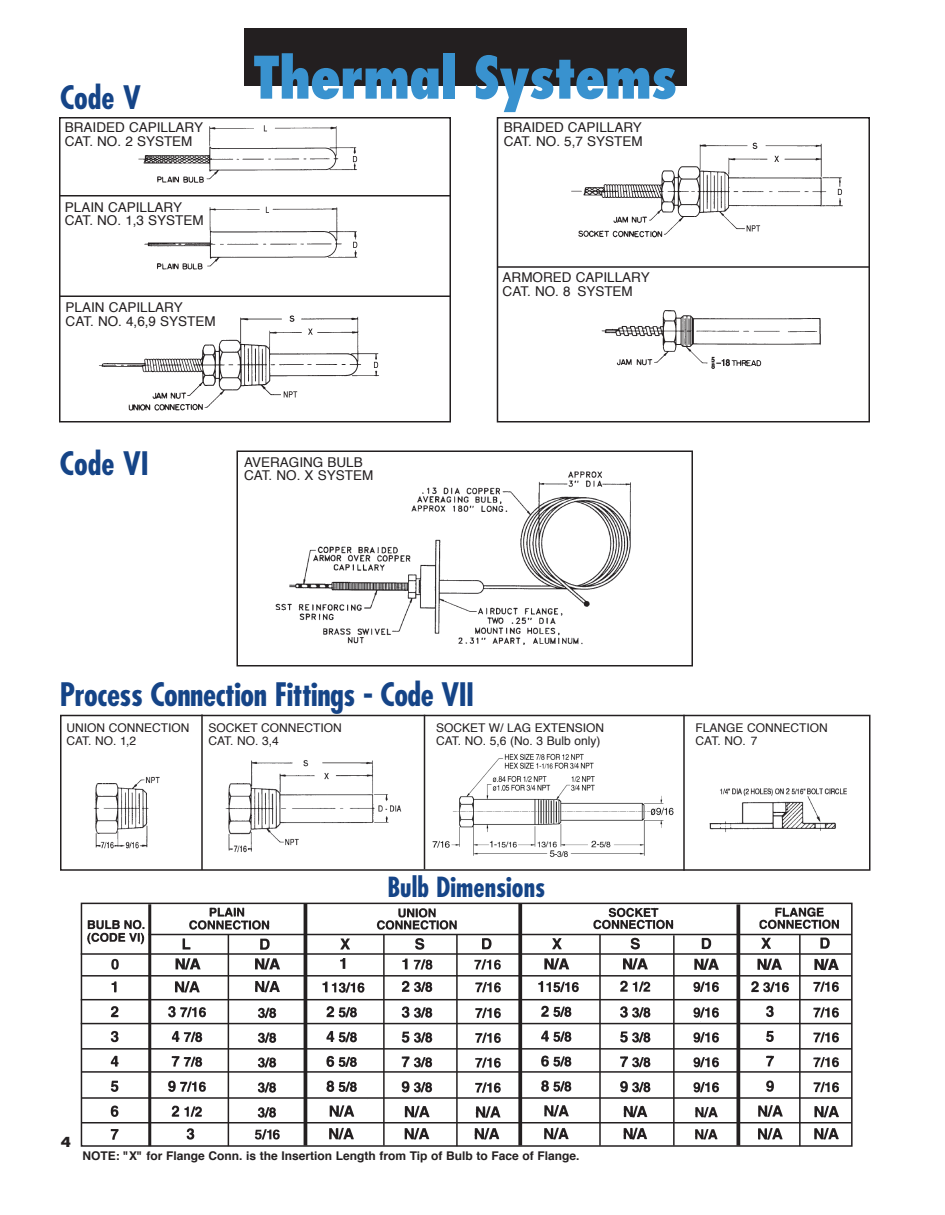
<style>
.page{position:relative;width:945px;height:1215px;background:#fff}
.page>*{position:absolute;margin:0;border:0;box-sizing:border-box;transform-origin:0 0}
.t1{font:800 condensed 57px "Futura";letter-spacing:-.025em;color:#3992cf}
.t2{font:700 condensed 31.5px "Futura";letter-spacing:-.015em;color:#154487}
.t3{font:700 condensed 27px "Futura";color:#154487}
.t4{font:700 15px "Folio";color:#231f20}
.t5{font:13.5px/13.5px "Helvetica";color:#231f20}
.t6{font:12px/13.5px "Helvetica";color:#231f20}
.t7{font:700 12px "Helvetica";color:#231f20}
</style>
<div class="page">
<div style="left:244px;top:28px;width:443px;height:57px;background:#231f20"></div>
<img style="left:62px;top:117px;width:781px;height:306px">
<img style="left:80px;top:906px;width:770px;height:241px">
<img style="left:60px;top:461px;width:810px;height:407px">
<div style="left:237px;top:450px;width:456px;height:216px;border:2px solid #231f20"></div>
<div style="left:60px;top:715px;width:811px;height:156px;border:2px solid #231f20"></div>
<hr style="left:201px;top:714px;width:2px;height:156px;background:#231f20">
<hr style="left:424px;top:715px;width:1px;height:154px;background:#231f20">
<hr style="left:683px;top:715px;width:2px;height:156px;background:#231f20">
<hr style="left:59px;top:195px;width:391px;height:1px;background:#231f20">
<hr style="left:59px;top:296px;width:391px;height:1px;background:#231f20">
<hr style="left:498px;top:266px;width:371px;height:2px;background:#231f20">
<div style="left:59px;top:117px;width:392px;height:306px;border:2px solid #231f20"></div>
<div style="left:497px;top:117px;width:373px;height:306px;border:2px solid #231f20"></div>
<div style="left:81px;top:903px;width:772px;height:244px;border:2px solid #231f20"></div>
<hr style="left:148px;top:904px;width:3px;height:242px;background:#231f20">
<hr style="left:304px;top:904px;width:3px;height:242px;background:#231f20">
<svg style="left:518px;top:904px;width:4px;height:242px"></svg>
<svg style="left:736px;top:904px;width:4px;height:242px"></svg>
<hr style="left:149px;top:934px;width:703px;height:1px;background:#231f20">
<hr style="left:81px;top:953px;width:771px;height:2px;background:#231f20">
<hr style="left:81px;top:975px;width:771px;height:2px;background:#231f20">
<hr style="left:81px;top:999px;width:771px;height:1px;background:#231f20">
<hr style="left:81px;top:1023px;width:771px;height:1px;background:#231f20">
<hr style="left:81px;top:1048px;width:771px;height:2px;background:#231f20">
<hr style="left:81px;top:1071px;width:771px;height:2px;background:#231f20">
<hr style="left:799px;top:935px;width:2px;height:211px;background:#231f20">
<hr style="left:673px;top:935px;width:2px;height:211px;background:#231f20">
<hr style="left:599px;top:935px;width:2px;height:211px;background:#231f20">
<hr style="left:456px;top:935px;width:2px;height:211px;background:#231f20">
<hr style="left:383px;top:934px;width:2px;height:212px;background:#231f20">
<hr style="left:228px;top:935px;width:1px;height:211px;background:#231f20">
<hr style="left:82px;top:1097px;width:770px;height:2px;background:#231f20">
<hr style="left:81px;top:1122px;width:770px;height:2px;background:#231f20">
<div style="left:430px;top:751px;width:249px;height:113px;background:#fff"></div>
<img style="left:432px;top:753px;width:242px;height:104px">
<h2 class="t2" style="left:60px;top:84px;width:82px">Code V</h2>
<p class="t5" style="left:65px;top:122px;width:140px">BRAIDED CAPILLARY<br>CAT. NO. 2 SYSTEM</p>
<p class="t5" style="left:65px;top:201px;width:140px">PLAIN CAPILLARY<br>CAT. NO. 1,3 SYSTEM</p>
<p class="t5" style="left:66px;top:302px;width:152px">PLAIN CAPILLARY<br>CAT. NO. 4,6,9 SYSTEM</p>
<h1 class="t1" style="left:253px;top:53px;width:426px">Thermal Systems</h1>
<p class="t5" style="left:504px;top:122px;width:140px">BRAIDED CAPILLARY<br>CAT. NO. 5,7 SYSTEM</p>
<p class="t5" style="left:503px;top:272px;width:149px">ARMORED CAPILLARY<br>CAT. NO. 8 SYSTEM</p>
<h2 class="t2" style="left:60px;top:449px;width:90px">Code VI</h2>
<p class="t5" style="left:244px;top:456px;width:131px">AVERAGING BULB<br>CAT. NO. X SYSTEM</p>
<h2 class="t2" style="left:60px;top:680px;width:416px">Process Connection Fittings - Code VII</h2>
<p class="t6" style="left:66px;top:722px;width:124px">UNION CONNECTION<br>CAT. NO. 1,2</p>
<p class="t6" style="left:208px;top:722px;width:135px">SOCKET CONNECTION<br>CAT. NO. 3,4</p>
<p class="t6" style="left:696px;top:722px;width:134px">FLANGE CONNECTION<br>CAT. NO. 7</p>
<p class="t6" style="left:436px;top:722px;width:170px">SOCKET W/ LAG EXTENSION<br>CAT. NO. 5,6 (No. 3 Bulb only)</p>
<h3 class="t3" style="left:387px;top:876px;width:159px">Bulb Dimensions</h3>
<p class="t4" style="left:61px;top:1136px;width:12px">4</p>
<p class="t7" style="left:82px;top:1151px;width:499px">NOTE: "X" for Flange Conn. is the Insertion Length from Tip of Bulb to Face of Flange.</p>
</div>
